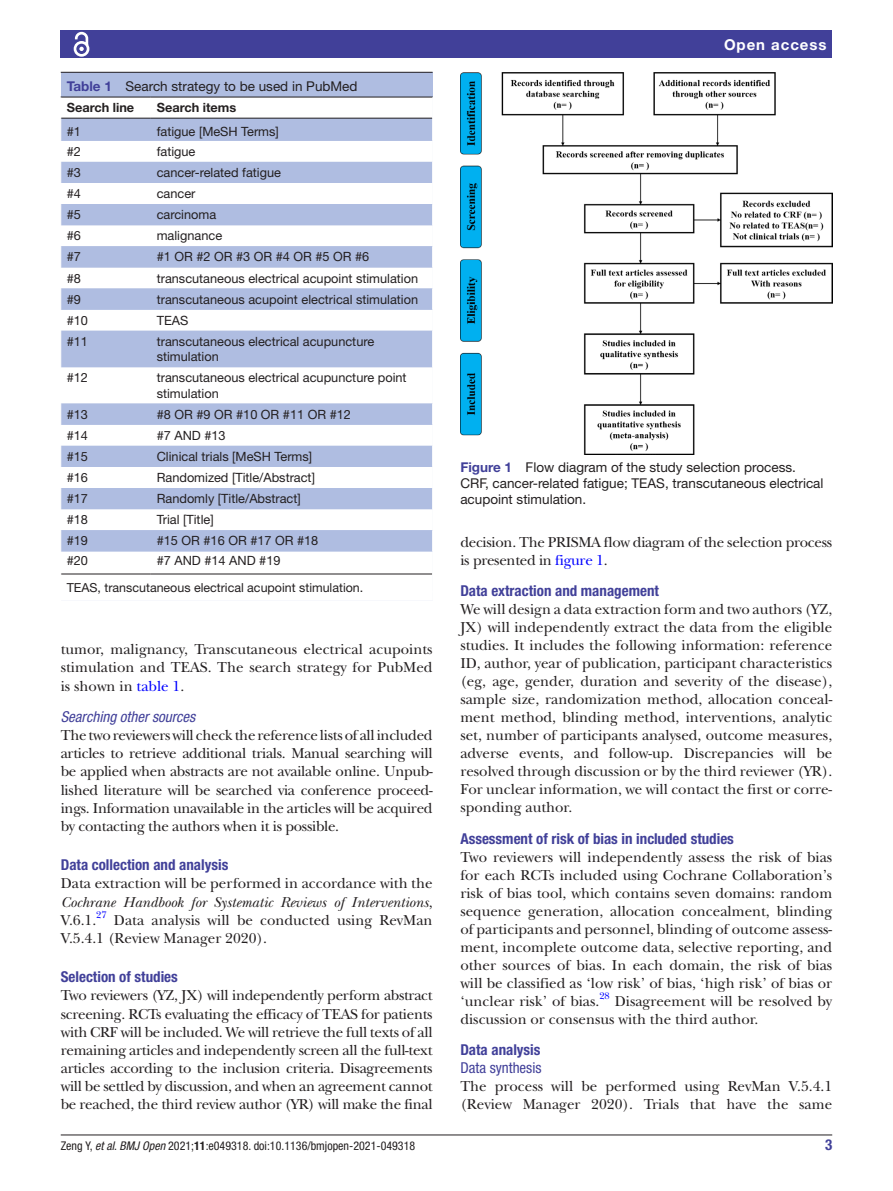
<style>
.page{position:relative;width:893px;height:1191px;background:#fff}
.page>*{position:absolute;margin:0;border:0;box-sizing:border-box;transform-origin:0 0}
.t1{font:15px/18px "New Baskerville";color:#231f20;text-align:justify}
.t2{font:700 condensed 15px "Helvetica Neue LT Std";color:#414099}
.t3{font:15px/18.1px "New Baskerville";letter-spacing:-.02em;color:#231f20}
.t4{font:italic condensed 15px "Helvetica Neue LT Std";color:#414099}
.t5{font:condensed 15px "Helvetica Neue LT Std";color:#414099}
.t6{font:700 15px "Helvetica Neue LT Std";letter-spacing:.065em;color:#fff}
.t7{font:13.5px/16.2px "Helvetica Neue LT Std";color:#231f20}
.t8{font:12.75px/15.3px "Helvetica Neue LT Std";color:#231f20}
.t9{font:700 12.75px "Helvetica Neue LT Std";color:#231f20}
.t10{font:12.45px "Helvetica Neue LT Std";color:#231f20}
.t11{font:condensed 12px "Helvetica Neue LT Std";color:#231f20}
.t12{font:9.9px "New Baskerville";color:#00f}
.s1{font-weight:700;color:#414099}
.s2{color:#00f}
.s3{font-style:italic}
.s4{font-weight:700}
</style>
<div class="page">
<hr style="left:61px;top:1134px;width:771px;height:1px;background:#231f20">
<div style="left:61px;top:31px;width:771px;height:27px;background:#414099"></div>
<svg style="left:73px;top:31px;width:17px;height:26px"></svg>
<div style="left:61px;top:73px;width:372px;height:528px;background:#afbde1"></div>
<hr style="left:61px;top:72px;width:372px;height:1px;background:#231f20">
<div style="left:61px;top:98px;width:371px;height:503px;background:#fff"></div>
<svg style="left:61px;top:119px;width:371px;height:432px"></svg>
<hr style="left:61px;top:97px;width:90px;height:1px;background:#231f20">
<hr style="left:61px;top:118px;width:90px;height:1px;background:#231f20">
<hr style="left:151px;top:97px;width:282px;height:1px;background:#231f20">
<hr style="left:151px;top:118px;width:281px;height:1px;background:#231f20">
<hr style="left:61px;top:573px;width:90px;height:1px;background:#231f20">
<hr style="left:151px;top:573px;width:281px;height:1px;background:#231f20">
<svg style="left:432px;top:97px;width:1px;height:234px"></svg>
<hr style="left:432px;top:331px;width:1px;height:36px;background:#fff">
<hr style="left:432px;top:367px;width:1px;height:36px;background:#fff">
<svg style="left:432px;top:403px;width:1px;height:198px"></svg>
<hr style="left:67px;top:591px;width:366px;height:1px;background:#fff">
<img style="left:460px;top:73px;width:372px;height:381px">
<p class="t7" style="left:67px;top:78px;width:292px"><span class="s1">Table 1</span> Search strategy to be used in PubMed</p>
<p class="t9" style="left:67px;top:100px;width:69px">Search line</p>
<p class="t9" style="left:157px;top:100px;width:81px">Search items</p>
<p class="t8" style="left:67px;top:124px;width:16px">#1</p>
<p class="t8" style="left:157px;top:124px;width:124px">fatigue [MeSH Terms]</p>
<p class="t8" style="left:67px;top:143px;width:16px">#2</p>
<p class="t8" style="left:157px;top:143px;width:40px">fatigue</p>
<p class="t8" style="left:67px;top:165px;width:16px">#3</p>
<p class="t8" style="left:157px;top:165px;width:126px">cancer-related fatigue</p>
<p class="t8" style="left:67px;top:186px;width:16px">#4</p>
<p class="t8" style="left:157px;top:186px;width:40px">cancer</p>
<p class="t8" style="left:67px;top:207px;width:16px">#5</p>
<p class="t8" style="left:157px;top:207px;width:61px">carcinoma</p>
<p class="t8" style="left:67px;top:228px;width:16px">#6</p>
<p class="t8" style="left:157px;top:228px;width:67px">malignance</p>
<p class="t8" style="left:67px;top:249px;width:16px">#7</p>
<p class="t8" style="left:157px;top:249px;width:214px">#1 OR #2 OR #3 OR #4 OR #5 OR #6</p>
<p class="t8" style="left:67px;top:270px;width:16px">#8</p>
<p class="t8" style="left:157px;top:270px;width:263px">transcutaneous electrical acupoint stimulation</p>
<p class="t8" style="left:67px;top:291px;width:16px">#9</p>
<p class="t8" style="left:157px;top:291px;width:263px">transcutaneous acupoint electrical stimulation</p>
<p class="t8" style="left:67px;top:312px;width:23px">#10</p>
<p class="t8" style="left:157px;top:312px;width:33px">TEAS</p>
<p class="t8" style="left:67px;top:333px;width:23px">#11</p>
<p class="t8" style="left:157px;top:333px;width:219px">transcutaneous electrical acupuncture stimulation</p>
<p class="t8" style="left:67px;top:370px;width:23px">#12</p>
<p class="t8" style="left:157px;top:370px;width:251px">transcutaneous electrical acupuncture point stimulation</p>
<p class="t8" style="left:67px;top:406px;width:23px">#13</p>
<p class="t8" style="left:157px;top:406px;width:196px">#8 OR #9 OR #10 OR #11 OR #12</p>
<p class="t8" style="left:67px;top:427px;width:23px">#14</p>
<p class="t8" style="left:157px;top:427px;width:70px">#7 AND #13</p>
<p class="t8" style="left:67px;top:448px;width:23px">#15</p>
<p class="t8" style="left:157px;top:448px;width:157px">Clinical trials [MeSH Terms]</p>
<p class="t8" style="left:67px;top:469px;width:23px">#16</p>
<p class="t8" style="left:157px;top:469px;width:160px">Randomized [Title/Abstract]</p>
<p class="t8" style="left:67px;top:491px;width:23px">#17</p>
<p class="t8" style="left:157px;top:491px;width:146px">Randomly [Title/Abstract]</p>
<p class="t8" style="left:67px;top:512px;width:23px">#18</p>
<p class="t8" style="left:157px;top:512px;width:58px">Trial [Title]</p>
<p class="t8" style="left:67px;top:533px;width:23px">#19</p>
<p class="t8" style="left:157px;top:533px;width:163px">#15 OR #16 OR #17 OR #18</p>
<p class="t8" style="left:67px;top:552px;width:23px">#20</p>
<p class="t8" style="left:157px;top:552px;width:125px">#7 AND #14 AND #19</p>
<p class="t10" style="left:67px;top:580px;width:298px">TEAS, transcutaneous electrical acupoint stimulation.</p>
<p class="t1" style="left:61px;top:640px;width:373px">tumor, malignancy, Transcutaneous electrical acupoints stimulation and TEAS. The search strategy for PubMed is shown in <span class="s2">table 1</span>.</p>
<p class="t4" style="left:61px;top:708px;width:136px">Searching other sources</p>
<p class="t1" style="left:61px;top:726px;width:373px">The two reviewers will check the reference lists of all included articles to retrieve additional trials. Manual searching will be applied when abstracts are not available online. Unpub&shy;lished literature will be searched via conference proceed&shy;ings. Information unavailable in the articles will be acquired by contacting the authors when it is possible.</p>
<p class="t2" style="left:61px;top:856px;width:169px">Data collection and analysis</p>
<p class="t1" style="left:61px;top:874px;width:373px">Data extraction will be performed in accordance with the <span class="s3">Cochrane Handbook for Systematic Reviews of Interventions</span>, V.6.1.</p>
<p class="t12" style="left:96px;top:909px;width:12px">27</p>
<p class="t1" style="left:61px;top:910px;width:373px;text-indent:53px">Data analysis will be conducted using RevMan<br>V.5.4.1 (Review Manager 2020).</p>
<p class="t2" style="left:61px;top:968px;width:119px">Selection of studies</p>
<p class="t1" style="left:61px;top:986px;width:373px">Two reviewers (YZ, JX) will independently perform abstract screening. RCTs evaluating the efficacy of TEAS for patients with CRF will be included. We will retrieve the full texts of all remaining articles and independently screen all the full-text articles according to the inclusion criteria. Disagreements will be settled by discussion, and when an agreement cannot be reached, the third review author (YR) will make the final</p>
<p class="t6" style="left:724px;top:35px;width:104px">Open access</p>
<p class="t7" style="left:460px;top:459px;width:365px"><span class="s1">Figure 1</span> Flow diagram of the study selection process.<br>CRF, cancer-related fatigue; TEAS, transcutaneous electrical acupoint stimulation.</p>
<p class="t3" style="left:460px;top:533px;width:373px">decision. The PRISMA flow diagram of the selection process is presented in <span class="s2">figure 1</span>.</p>
<p class="t2" style="left:460px;top:582px;width:200px">Data extraction and management</p>
<p class="t1" style="left:460px;top:600px;width:373px">We will design a data extraction form and two authors (YZ, JX) will independently extract the data from the eligible studies. It includes the following information: reference ID, author, year of publication, participant characteristics (eg, age, gender, duration and severity of the disease), sample size, randomization method, allocation conceal&shy;ment method, blinding method, interventions, analytic set, number of participants analysed, outcome measures, adverse events, and follow-up. Discrepancies will be resolved through discussion or by the third reviewer (YR).<br>For unclear information, we will contact the first or corre&shy;sponding author.</p>
<p class="t2" style="left:460px;top:829px;width:275px">Assessment of risk of bias in included studies</p>
<p class="t1" style="left:460px;top:848px;width:373px">Two reviewers will independently assess the risk of bias for each RCTs included using Cochrane Collaboration’s risk of bias tool, which contains seven domains: random sequence generation, allocation concealment, blinding of participants and personnel, blinding of outcome assess&shy;ment, incomplete outcome data, selective reporting, and other sources of bias. In each domain, the risk of bias will be classified as ‘low risk’ of bias, ‘high risk’ of bias or ‘unclear risk’ of bias.</p>
<p class="t12" style="left:599px;top:990px;width:12px">28</p>
<p class="t1" style="left:460px;top:992px;width:373px;text-indent:154px">Disagreement will be resolved by discussion or consensus with the third author.</p>
<p class="t2" style="left:460px;top:1041px;width:82px">Data analysis</p>
<p class="t5" style="left:460px;top:1059px;width:83px">Data synthesis</p>
<p class="t1" style="left:460px;top:1077px;width:373px">The process will be performed using RevMan V.5.4.1 (Review Manager 2020). Trials that have the same</p>
<p class="t11" style="left:61px;top:1138px;width:356px">Zeng Y, <span class="s3">et al</span>. <span class="s3">BMJ Open</span> 2021;<span class="s4">11</span>:e049318. doi:10.1136/bmjopen-2021-049318</p>
<p class="t2" style="left:825px;top:1135px;width:9px">3</p>
</div>
